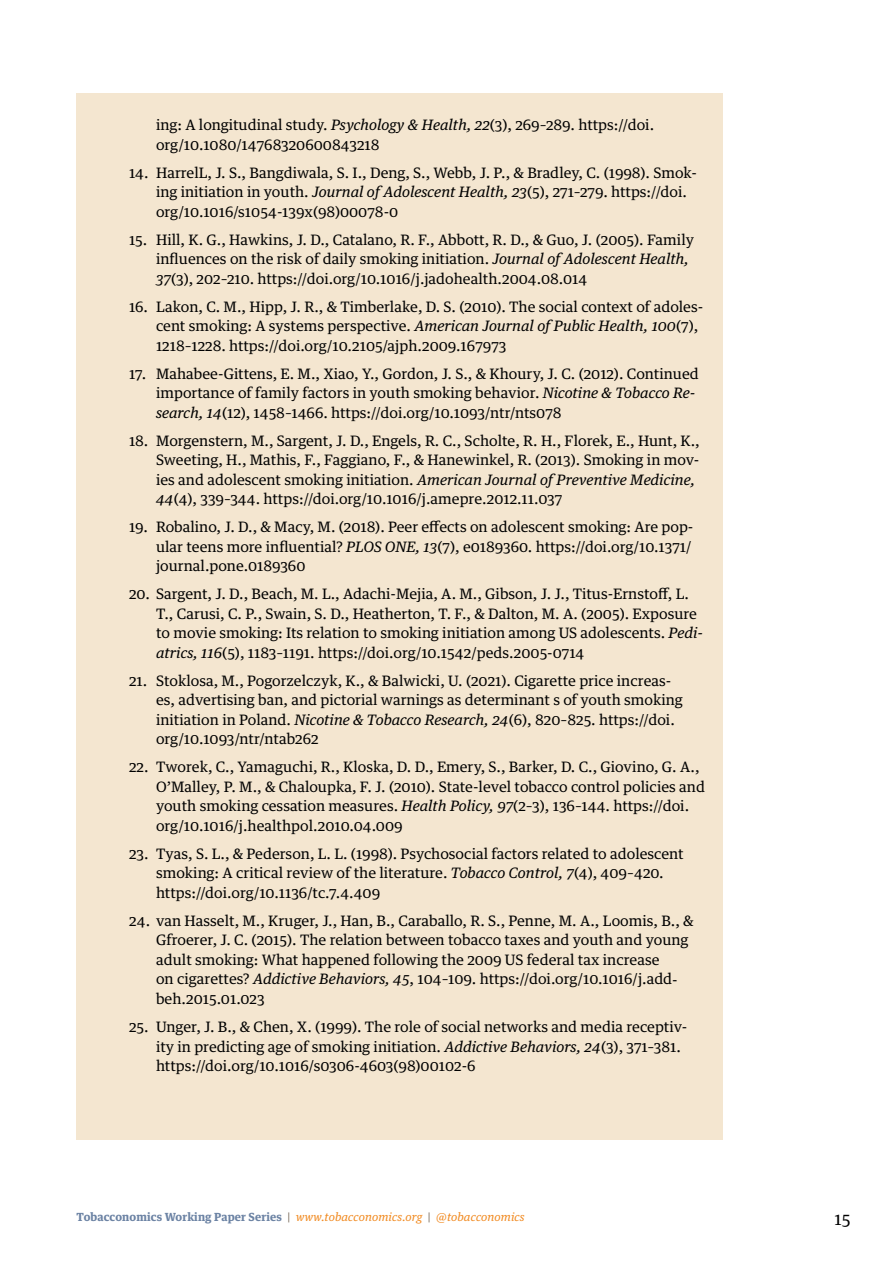
<style>
.page{position:relative;width:893px;height:1263px;background:#fff}
.page>*{position:absolute;margin:0;border:0;box-sizing:border-box;transform-origin:0 0}
.t1{font:16.5px "Guardian Text Egyp";color:#000}
.t2{font:14.4px/19.5px "Guardian Text Egyp";color:#000}
.t3{font:italic 11.25px "Guardian Text Egyp";letter-spacing:.01em;color:#f18a21}
.s1{font-style:italic}
.s2{font-weight:700;font-style:normal;color:#6c83a4}
.s3{font-style:normal;color:#726353}
.s4{color:#726353}
</style>
<div class="page">
<div style="left:77px;top:94px;width:646px;height:1046px;background:#f4e6d0"></div>
<p class="t2" style="left:156px;top:114px;width:500px">ing: A longitudinal study. <span class="s1">Psychology &amp; Health, 22</span>(3), 269–289. https://doi. org/10.1080/14768320600843218</p>
<p class="t2" style="left:156px;top:161px;width:542px;text-indent:-27px">14. HarrelL, J. S., Bangdiwala, S. I., Deng, S., Webb, J. P., &amp; Bradley, C. (1998). Smok&shy;ing initiation in youth. <span class="s1">Journal of Adolescent Health, 23</span>(5), 271–279. https://doi. org/10.1016/s1054-139x(98)00078-0</p>
<p class="t2" style="left:156px;top:228px;width:539px;text-indent:-27px">15. Hill, K. G., Hawkins, J. D., Catalano, R. F., Abbott, R. D., &amp; Guo, J. (2005). Family influences on the risk of daily smoking initiation. <span class="s1">Journal of Adolescent Health,<br>37</span>(3), 202–210. https://doi.org/10.1016/j.jadohealth.2004.08.014</p>
<p class="t2" style="left:156px;top:295px;width:549px;text-indent:-27px">16. Lakon, C. M., Hipp, J. R., &amp; Timberlake, D. S. (2010). The social context of adoles&shy;cent smoking: A systems perspective. <span class="s1">American Journal of Public Health, 100</span>(7),<br>1218–1228. https://doi.org/10.2105/ajph.2009.167973</p>
<p class="t2" style="left:156px;top:362px;width:544px;text-indent:-27px">17. Mahabee-Gittens, E. M., Xiao, Y., Gordon, J. S., &amp; Khoury, J. C. (2012). Continued importance of family factors in youth smoking behavior. <span class="s1">Nicotine &amp; Tobacco Re&shy;search, 14</span>(12), 1458–1466. https://doi.org/10.1093/ntr/nts078</p>
<p class="t2" style="left:156px;top:429px;width:545px;text-indent:-27px">18. Morgenstern, M., Sargent, J. D., Engels, R. C., Scholte, R. H., Florek, E., Hunt, K., Sweeting, H., Mathis, F., Faggiano, F., &amp; Hanewinkel, R. (2013). Smoking in mov&shy;ies and adolescent smoking initiation. <span class="s1">American Journal of Preventive Medicine, 44</span>(4), 339–344. https://doi.org/10.1016/j.amepre.2012.11.037</p>
<p class="t2" style="left:156px;top:516px;width:539px;text-indent:-27px">19. Robalino, J. D., &amp; Macy, M. (2018). Peer effects on adolescent smoking: Are pop&shy;ular teens more influential? <span class="s1">PLOS ONE, 13</span>(7), e0189360. https://doi.org/10.1371/ journal.pone.0189360</p>
<p class="t2" style="left:156px;top:583px;width:548px;text-indent:-27px">20. Sargent, J. D., Beach, M. L., Adachi-Mejia, A. M., Gibson, J. J., Titus-Ernstoff, L.<br>T., Carusi, C. P., Swain, S. D., Heatherton, T. F., &amp; Dalton, M. A. (2005). Exposure to movie smoking: Its relation to smoking initiation among US adolescents. <span class="s1">Pedi&shy;atrics, 116</span>(5), 1183–1191. https://doi.org/10.1542/peds.2005-0714</p>
<p class="t2" style="left:156px;top:669px;width:528px;text-indent:-27px">21. Stoklosa, M., Pogorzelczyk, K., &amp; Balwicki, U. (2021). Cigarette price increas&shy;es, advertising ban, and pictorial warnings as determinant s of youth smoking initiation in Poland. <span class="s1">Nicotine &amp; Tobacco Research, 24</span>(6), 820–825. https://doi. org/10.1093/ntr/ntab262</p>
<p class="t2" style="left:156px;top:756px;width:551px;text-indent:-27px">22. Tworek, C., Yamaguchi, R., Kloska, D. D., Emery, S., Barker, D. C., Giovino, G. A., O’Malley, P. M., &amp; Chaloupka, F. J. (2010). State-level tobacco control policies and youth smoking cessation measures. <span class="s1">Health Policy, 97</span>(2–3), 136–144. https://doi. org/10.1016/j.healthpol.2010.04.009</p>
<p class="t2" style="left:156px;top:842px;width:529px;text-indent:-27px">23. Tyas, S. L., &amp; Pederson, L. L. (1998). Psychosocial factors related to adolescent smoking: A critical review of the literature. <span class="s1">Tobacco Control, 7</span>(4), 409–420. https://doi.org/10.1136/tc.7.4.409</p>
<p class="t2" style="left:156px;top:910px;width:539px;text-indent:-27px">24. van Hasselt, M., Kruger, J., Han, B., Caraballo, R. S., Penne, M. A., Loomis, B., &amp; Gfroerer, J. C. (2015). The relation between tobacco taxes and youth and young adult smoking: What happened following the 2009 US federal tax increase<br>on cigarettes? <span class="s1">Addictive Behaviors, 45</span>, 104–109. https://doi.org/10.1016/j.add&shy;beh.2015.01.023</p>
<p class="t2" style="left:156px;top:1016px;width:533px;text-indent:-27px">25. Unger, J. B., &amp; Chen, X. (1999). The role of social networks and media receptiv&shy;ity in predicting age of smoking initiation. <span class="s1">Addictive Behaviors, 24</span>(3), 371–381. https://doi.org/10.1016/s0306-4603(98)00102-6</p>
<p class="t3" style="left:77px;top:1208px;width:450px"><span class="s2">Tobacconomics Working Paper Series</span> <span class="s3">|</span> www.tobacconomics.org <span class="s4">|</span> @tobacconomics</p>
<p class="t1" style="left:834px;top:1205px;width:17px">15</p>
</div>
